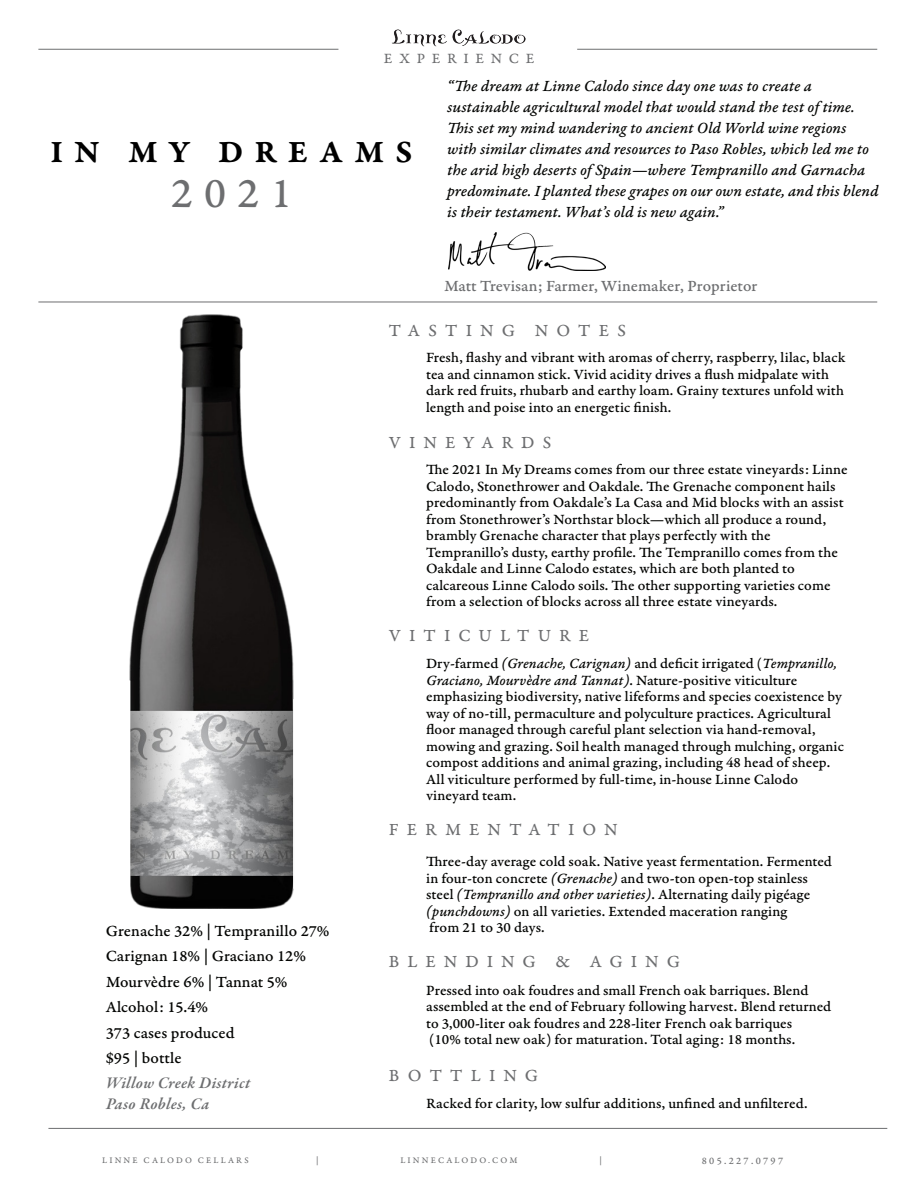
<style>
.page{position:relative;width:918px;height:1188px;background:#fff}
.page>*{position:absolute;margin:0;border:0;box-sizing:border-box;transform-origin:0 0}
.t1{font:45px "Garamond Premr Pro Capt";color:#6d6e70}
.t2{font:33px "Garamond Premr Pro Smbd Capt";letter-spacing:.345em;color:#000}
.t3{font:18px "Garamond Premr Pro Capt";letter-spacing:.445em;color:#6d6e70}
.t4{font:16.5px/21px "Garamond Premr Pro Med It Capt";color:#040503}
.t5{font:16.5px/25.5px "Garamond Premr Pro Med Capt";color:#040503}
.t6{font:16.5px "Garamond Premr Pro Med Capt";color:#6d6e70}
.t7{font:italic 600 16.5px "Garamond Premr Pro";letter-spacing:.02em;color:#6d6e70}
.t8{font:15px/16.5px "Garamond Premr Pro Med Capt";color:#040503}
.t9{font:15px/16.5px "Garamond Premr Pro Med It Capt";color:#040503}
.t10{font:15px "Garamond Premr Pro Capt";letter-spacing:.455em;color:#6d6e70}
.t11{font:10.5px "Garamond Premr Pro Capt";letter-spacing:.22em;color:#6d6e70}
.t12{font:9px "Garamond Premr Pro Capt";letter-spacing:.235em;color:#6d6e70}
.s1{font-family:"Garamond Premr Pro Med Capt"}
.s2{font-family:"Garamond Premr Pro Med It Capt"}
</style>
<div class="page">
<img style="left:392px;top:29px;width:134px;height:18px">
<hr style="left:38px;top:49px;width:300px;height:1px;background:#6d6e70">
<hr style="left:577px;top:49px;width:300px;height:1px;background:#6d6e70">
<hr style="left:38px;top:302px;width:839px;height:1px;background:#6d6e70">
<hr style="left:48px;top:1128px;width:839px;height:1px;background:#6d6e70">
<img style="left:129px;top:314px;width:165px;height:594px">
<img style="left:449px;top:232px;width:157px;height:38px">
<p class="t10" style="left:384px;top:49px;width:152px">EXPERIENCE</p>
<p class="t2" style="left:50px;top:132px;width:364px">IN MY DREAMS</p>
<p class="t1" style="left:171px;top:166px;width:123px">2021</p>
<p class="t4" style="left:447px;top:76px;width:366px">“The dream at Linne Calodo since day one was to create a</p>
<p class="t4" style="left:447px;top:97px;width:409px">sustainable agricultural model that would stand the test of time.</p>
<p class="t4" style="left:447px;top:118px;width:401px">This set my mind wandering to ancient Old World wine regions</p>
<p class="t4" style="left:447px;top:139px;width:423px">with similar climates and resources to Paso Robles, which led me to</p>
<p class="t4" style="left:447px;top:160px;width:419px">the arid high deserts of Spain—where Tempranillo and Garnacha</p>
<p class="t4" style="left:447px;top:181px;width:433px">predominate. I planted these grapes on our own estate, and this blend is their testament. What’s old is new again.”</p>
<p class="t6" style="left:444px;top:276px;width:315px">Matt Trevisan; Farmer, Winemaker, Proprietor</p>
<p class="t3" style="left:389px;top:319px;width:238px">TASTING NOTES</p>
<p class="t8" style="left:426px;top:349px;width:421px">Fresh, flashy and vibrant with aromas of cherry, raspberry, lilac, black tea and cinnamon stick. Vivid acidity drives a flush midpalate with dark red fruits, rhubarb and earthy loam. Grainy textures unfold with length and poise into an energetic finish.</p>
<p class="t3" style="left:389px;top:431px;width:164px">VINEYARDS</p>
<p class="t8" style="left:426px;top:461px;width:423px">The 2021 In My Dreams comes from our three estate vineyards: Linne Calodo, Stonethrower and Oakdale. The Grenache component hails predominantly from Oakdale’s La Casa and Mid blocks with an assist from Stonethrower’s Northstar block—which all produce a round, brambly Grenache character that plays perfectly with the</p>
<p class="t8" style="left:426px;top:544px;width:413px">Tempranillo’s dusty, earthy profile. The Tempranillo comes from the<br>Oakdale and Linne Calodo estates, which are both planted to</p>
<p class="t8" style="left:426px;top:577px;width:406px">calcareous Linne Calodo soils. The other supporting varieties come from a selection of blocks across all three estate vineyards.</p>
<p class="t3" style="left:389px;top:625px;width:202px">VITICULTURE</p>
<p class="t9" style="left:426px;top:656px;width:413px"><span class="s1">Dry-farmed</span> (Grenache, Carignan) <span class="s1">and deficit irrigated (</span>Tempranillo,<br>Graciano, Mourvèdre and Tannat)<span class="s1">. Nature-positive viticulture</span></p>
<p class="t8" style="left:426px;top:689px;width:419px">emphasizing biodiversity, native lifeforms and species coexistence by way of no-till, permaculture and polyculture practices. Agricultural floor managed through careful plant selection via hand-removal, mowing and grazing. Soil health managed through mulching, organic compost additions and animal grazing, including 48 head of sheep.<br>All viticulture performed by full-time, in-house Linne Calodo</p>
<p class="t8" style="left:426px;top:788px;width:92px">vineyard team.</p>
<p class="t5" style="left:106px;top:918px;width:225px">Grenache 32% | Tempranillo 27%<br>Carignan 18% | Graciano 12%<br>Mourvèdre 6% | Tannat 5%</p>
<p class="t5" style="left:106px;top:995px;width:104px">Alcohol: 15.4%</p>
<p class="t5" style="left:106px;top:1020px;width:130px">373 cases produced</p>
<p class="t5" style="left:106px;top:1046px;width:77px">$95 | bottle</p>
<p class="t7" style="left:106px;top:1073px;width:146px">Willow Creek District</p>
<p class="t7" style="left:106px;top:1094px;width:105px">Paso Robles, Ca</p>
<p class="t3" style="left:389px;top:818px;width:231px">FERMENTATION</p>
<p class="t8" style="left:426px;top:854px;width:407px">Three-day average cold soak. Native yeast fermentation. Fermented</p>
<p class="t8" style="left:426px;top:870px;width:383px">in four-ton concrete <span class="s2">(Grenache)</span> and two-ton open-top stainless</p>
<p class="t9" style="left:426px;top:887px;width:386px"><span class="s1">steel</span> (Tempranillo and other varieties)<span class="s1">. Alternating daily pigéage</span></p>
<p class="t8" style="left:426px;top:903px;width:363px"><span class="s2">(punchdowns)</span> on all varieties. Extended maceration ranging</p>
<p class="t8" style="left:429px;top:920px;width:117px">from 21 to 30 days.</p>
<p class="t3" style="left:389px;top:951px;width:293px">BLENDING &amp; AGING</p>
<p class="t8" style="left:426px;top:982px;width:384px">Pressed into oak foudres and small French oak barriques. Blend</p>
<p class="t8" style="left:426px;top:999px;width:407px">assembled at the end of February following harvest. Blend returned</p>
<p class="t8" style="left:426px;top:1015px;width:368px">to 3,000-liter oak foudres and 228-liter French oak barriques</p>
<p class="t8" style="left:429px;top:1032px;width:367px">(10% total new oak) for maturation. Total aging: 18 months.</p>
<p class="t3" style="left:389px;top:1065px;width:151px">BOTTLING</p>
<p class="t8" style="left:426px;top:1095px;width:383px">Racked for clarity, low sulfur additions, unfined and unfiltered.</p>
<p class="t12" style="left:102px;top:1154px;width:148px">LINNE CALODO CELLARS</p>
<p class="t12" style="left:316px;top:1155px;width:4px">|</p>
<p class="t12" style="left:400px;top:1154px;width:119px">LINNECALODO.COM</p>
<p class="t12" style="left:600px;top:1155px;width:4px">|</p>
<p class="t11" style="left:702px;top:1154px;width:83px">805.227.0797</p>
</div>
